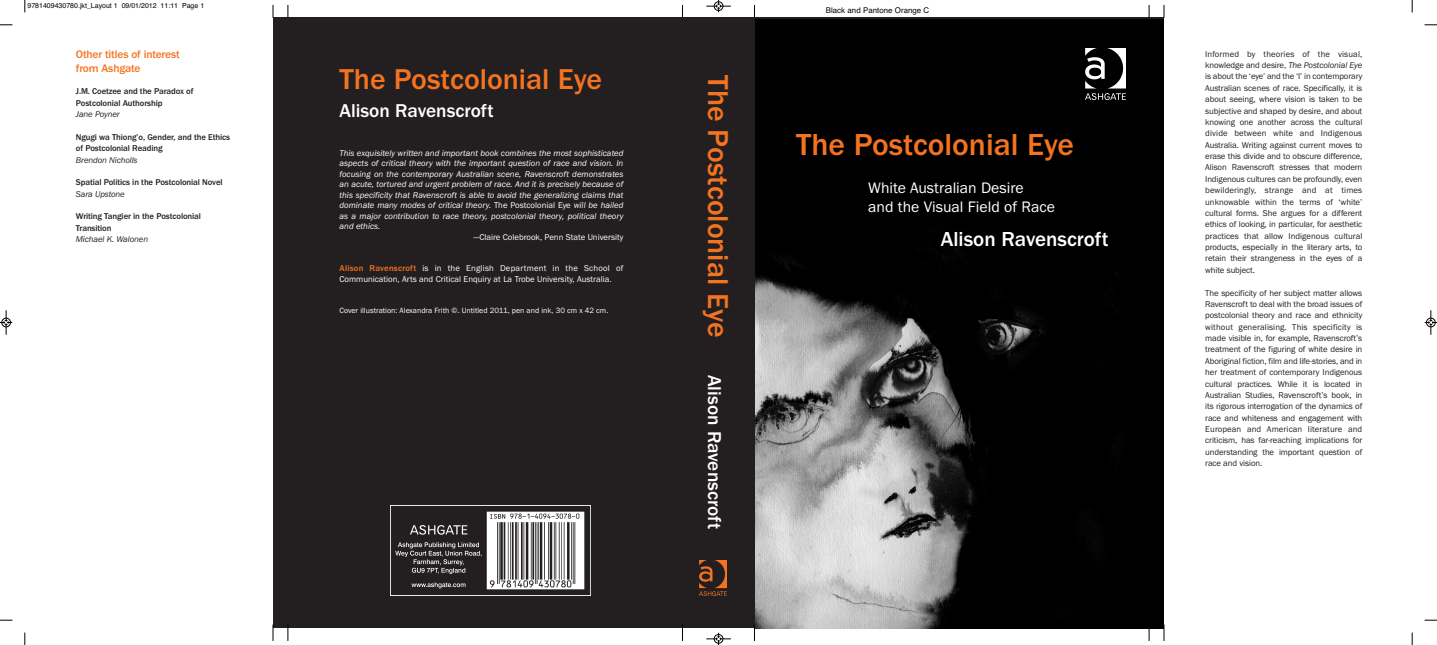
<style>
.page{position:relative;width:1437px;height:645px;background:#fff}
.page>*{position:absolute;margin:0;border:0;box-sizing:border-box;transform-origin:0 0}
.t1{font:500 31.5px "Franklin Gothic";color:#f47321}
.t2{font:500 29.75px "Franklin Gothic";color:#f47321}
.t3{font:500 21px "Franklin Gothic";color:#fff}
.t4{font:500 19.25px "Franklin Gothic";color:#fff}
.t5{font:15.75px/18.9px "Franklin Gothic";color:#fff}
.t6{font:500 11.38px/13.1px "Franklin Gothic";letter-spacing:-.01em;color:#f47321}
.t7{font:8.75px/11.4px "Franklin Gothic";letter-spacing:-.01em;color:#231f20;text-align:justify}
.t8{font:italic 8.75px/10.5px "Franklin Gothic";color:#fff;text-align:justify}
.t9{font:500 8.75px/11.4px "Franklin Gothic";letter-spacing:-.01em;color:#231f20}
.t10{font:8.75px/10.5px "Franklin Gothic";color:#fff}
.t11{font:italic 8.75px "Franklin Gothic";letter-spacing:-.01em;color:#231f20}
.t12{font:7.88px "Franklin Gothic";color:#fff}
.t13{font:7.88px "Helvetica";color:#000}
.t14{font:7px "Helvetica";color:#000}
.s1{font-style:normal}
.s2{font-weight:500;color:#f47321}
.s3{font-style:italic}
</style>
<div class="page">
<div style="left:273px;top:17px;width:481px;height:611px;background:#231f20"></div>
<img style="left:754px;top:20px;width:409px;height:608px">
<img style="left:1085px;top:49px;width:40px;height:51px">
<img style="left:699px;top:560px;width:27px;height:36px">
<img style="left:391px;top:505px;width:199px;height:85px">
<svg style="left:272px;top:5px;width:1px;height:13px"></svg>
<svg style="left:287px;top:5px;width:1px;height:13px"></svg>
<svg style="left:682px;top:5px;width:1px;height:13px"></svg>
<svg style="left:754px;top:5px;width:1px;height:13px"></svg>
<svg style="left:1148px;top:5px;width:1px;height:13px"></svg>
<svg style="left:1163px;top:5px;width:1px;height:13px"></svg>
<svg style="left:272px;top:624px;width:1px;height:17px"></svg>
<svg style="left:287px;top:625px;width:1px;height:16px"></svg>
<svg style="left:682px;top:624px;width:1px;height:17px"></svg>
<svg style="left:754px;top:624px;width:1px;height:17px"></svg>
<svg style="left:1148px;top:624px;width:1px;height:17px"></svg>
<svg style="left:1163px;top:624px;width:1px;height:17px"></svg>
<img style="left:488px;top:513px;width:93px;height:74px">
<svg style="left:25px;top:0;width:1px;height:12px"></svg>
<svg style="left:0;top:25px;width:12px;height:1px"></svg>
<svg style="left:1411px;top:0;width:1px;height:12px"></svg>
<svg style="left:1424px;top:25px;width:12px;height:1px"></svg>
<svg style="left:25px;top:632px;width:1px;height:13px"></svg>
<svg style="left:0;top:620px;width:12px;height:1px"></svg>
<svg style="left:1411px;top:632px;width:1px;height:13px"></svg>
<svg style="left:1424px;top:620px;width:12px;height:1px"></svg>
<svg style="left:706px;top:0;width:24px;height:12px"></svg>
<svg style="left:706px;top:633px;width:24px;height:12px"></svg>
<svg style="left:0;top:310px;width:12px;height:25px"></svg>
<svg style="left:1424px;top:310px;width:12px;height:25px"></svg>
<p class="t14" style="left:27px;top:1px;width:178px">9781409430780.jkt_Layout 1 09/01/2012 11:11 Page 1</p>
<h3 class="t6" style="left:76px;top:48px;width:105px">Other titles of interest from Ashgate</h3>
<p class="t9" style="left:76px;top:86px;width:119px">J.M. Coetzee and the Paradox of<br>Postcolonial Authorship</p>
<p class="t11" style="left:76px;top:109px;width:45px">Jane Poyner</p>
<p class="t9" style="left:76px;top:131px;width:156px">Ngugi wa Thiong’o, Gender, and the Ethics of Postcolonial Reading</p>
<p class="t11" style="left:76px;top:154px;width:63px">Brendon Nicholls</p>
<p class="t9" style="left:76px;top:177px;width:148px">Spatial Politics in the Postcolonial Novel</p>
<p class="t11" style="left:76px;top:189px;width:50px">Sara Upstone</p>
<p class="t9" style="left:76px;top:211px;width:127px">Writing Tangier in the Postcolonial<br>Transition</p>
<p class="t11" style="left:76px;top:234px;width:74px">Michael K. Walonen</p>
<h2 class="t2" style="left:339px;top:61px;width:264px">The Postcolonial Eye</h2>
<h3 class="t4" style="left:339px;top:99px;width:155px">Alison Ravenscroft</h3>
<p class="t8" style="left:339px;top:147px;width:285px">This exquisitely written and important book combines the most sophisticated aspects of critical theory with the important question of race and vision. In focusing on the contemporary Australian scene, Ravenscroft demonstrates an acute, tortured and urgent problem of race. And it is precisely because of this specificity that Ravenscroft is able to avoid the generalizing claims that dominate many modes of critical theory. <span class="s1">The Postcolonial Eye</span> will be hailed as a major contribution to race theory, postcolonial theory, political theory and ethics.</p>
<p class="t10" style="left:473px;top:231px;width:151px">—Claire Colebrook, Penn State University</p>
<p class="t10" style="left:339px;top:263px;width:285px"><span class="s2">Alison Ravenscroft</span> is in the English Department in the School of<br>Communication, Arts and Critical Enquiry at La Trobe University, Australia.</p>
<p class="t12" style="left:339px;top:305px;width:270px">Cover illustration: Alexandra Frith ©. Untitled 2011, pen and ink, 30 cm x 42 cm.</p>
<h2 class="t2" style="left:735px;top:75px;width:264px;rotate:90deg">The Postcolonial Eye</h2>
<h3 class="t4" style="left:725px;top:375px;width:155px;rotate:90deg">Alison Ravenscroft</h3>
<p class="t13" style="left:825px;top:6px;width:105px">Black and Pantone Orange C</p>
<h1 class="t1" style="left:796px;top:126px;width:279px">The Postcolonial Eye</h1>
<h3 class="t5" style="left:868px;top:178px;width:188px">White Australian Desire<br>and the Visual Field of Race</h3>
<h3 class="t3" style="left:940px;top:226px;width:169px">Alison Ravenscroft</h3>
<p class="t7" style="left:1205px;top:48px;width:158px">Informed by theories of the visual, knowledge and desire, <span class="s3">The Postcolonial Eye </span>is about the ‘eye’ and the ‘I’ in contemporary Australian scenes of race. Specifically, it is about seeing, where vision is taken to be subjective and shaped by desire, and about knowing one another across the cultural divide between white and Indigenous Australia. Writing against current moves to erase this divide and to obscure difference, Alison Ravenscroft stresses that modern Indigenous cultures can be profoundly, even bewilderingly, strange and at times unknowable within the terms of ‘white’ cultural forms. She argues for a different ethics of looking, in particular, for aesthetic practices that allow Indigenous cultural products, especially in the literary arts, to retain their strangeness in the eyes of a white subject.</p>
<p class="t7" style="left:1205px;top:287px;width:158px">The specificity of her subject matter allows Ravenscroft to deal with the broad issues of postcolonial theory and race and ethnicity without generalising. This specificity is made visible in, for example, Ravenscroft’s treatment of the figuring of white desire in Aboriginal fiction, film and life-stories, and in her treatment of contemporary Indigenous cultural practices. While it is located in Australian Studies, Ravenscroft’s book, in its rigorous interrogation of the dynamics of race and whiteness and engagement with European and American literature and criticism, has far-reaching implications for understanding the important question of race and vision.</p>
</div>
